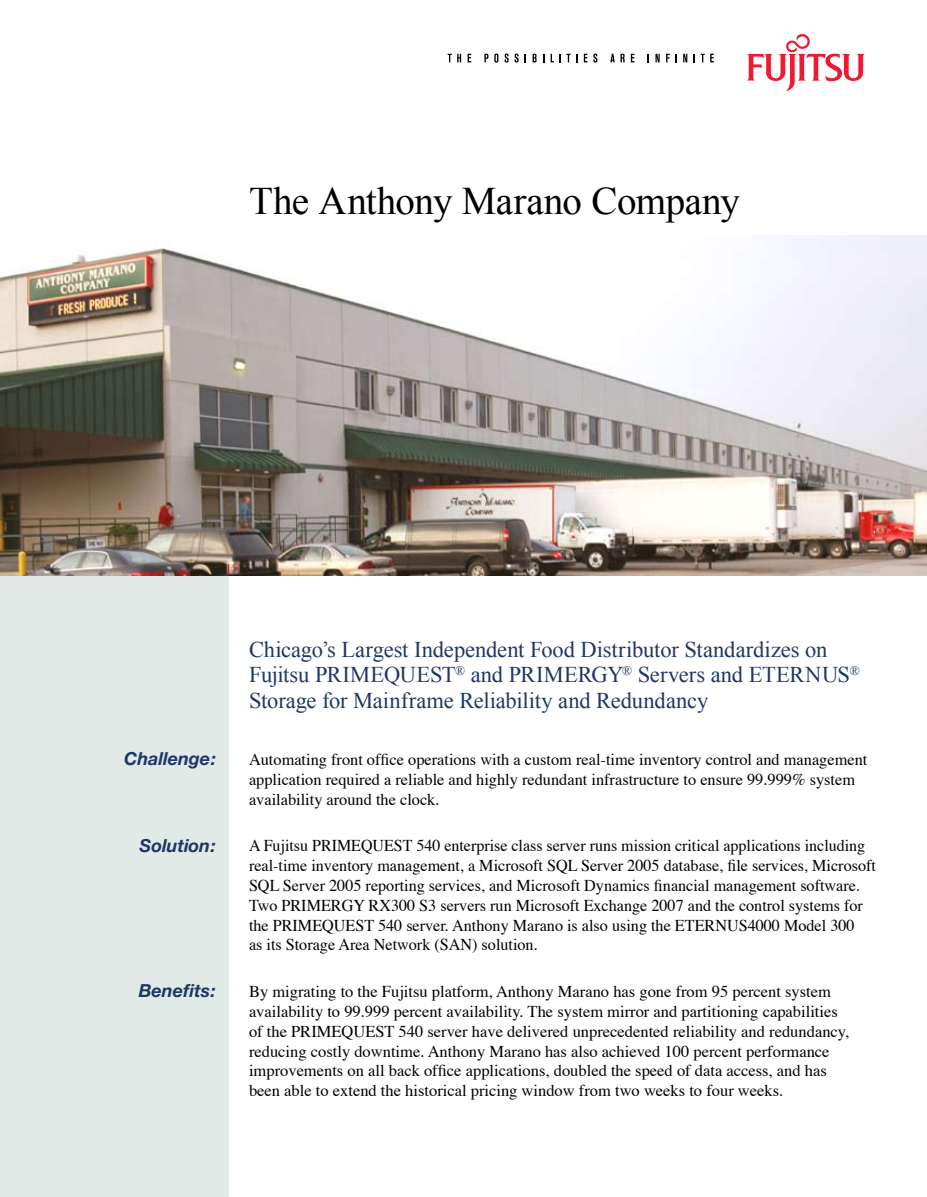
<style>
.page{position:relative;width:927px;height:1197px;background:#fff}
.page>*{position:absolute;margin:0;border:0;box-sizing:border-box;transform-origin:0 0}
.t1{font:39px "Times New Roman";letter-spacing:-.015em;color:#000}
.t2{font:22.5px/25.5px "Times New Roman";letter-spacing:-.005em;color:#1e3767}
.t3{font:italic 700 18px "Helvetica Neue";letter-spacing:-.005em;color:#1e3767}
.t4{font:16.5px/19.8px "Times";color:#000}
</style>
<div class="page">
<svg style="left:747px;top:34px;width:118px;height:57px"></svg>
<svg style="left:448px;top:54px;width:13px;height:8px"></svg>
<svg style="left:468px;top:54px;width:3px;height:8px"></svg>
<svg style="left:484px;top:54px;width:4px;height:8px"></svg>
<svg style="left:494px;top:54px;width:4px;height:9px"></svg>
<svg style="left:505px;top:54px;width:4px;height:9px"></svg>
<svg style="left:515px;top:54px;width:4px;height:9px"></svg>
<svg style="left:533px;top:54px;width:4px;height:8px"></svg>
<svg style="left:560px;top:54px;width:17px;height:8px"></svg>
<svg style="left:584px;top:54px;width:3px;height:8px"></svg>
<svg style="left:593px;top:54px;width:4px;height:9px"></svg>
<svg style="left:610px;top:54px;width:5px;height:8px"></svg>
<svg style="left:621px;top:54px;width:4px;height:8px"></svg>
<svg style="left:631px;top:54px;width:4px;height:8px"></svg>
<svg style="left:655px;top:54px;width:5px;height:8px"></svg>
<svg style="left:666px;top:54px;width:11px;height:8px"></svg>
<svg style="left:683px;top:54px;width:4px;height:8px"></svg>
<svg style="left:701px;top:54px;width:13px;height:8px"></svg>
<img style="left:0;top:235px;width:927px;height:341px">
<div style="left:0;top:577px;width:229px;height:620px;background:#e1eae6"></div>
<h1 class="t1" style="left:249px;top:178px;width:493px">The Anthony Marano Company</h1>
<p class="t3" style="left:124px;top:747px;width:93px">Challenge:</p>
<p class="t3" style="left:140px;top:834px;width:78px">Solution:</p>
<p class="t3" style="left:139px;top:980px;width:79px">Benefits:</p>
<h2 class="t2" style="left:249px;top:636px;width:612px">Chicago’s Largest Independent Food Distributor Standardizes on<br>Fujitsu PRIMEQUEST<sup>®</sup> and PRIMERGY<sup>®</sup> Servers and ETERNUS<sup>®<br></sup>Storage for Mainframe Reliability and Redundancy</h2>
<p class="t4" style="left:249px;top:748px;width:620px">Automating front office operations with a custom real-time inventory control and management application required a reliable and highly redundant infrastructure to ensure 99.999% system availability around the clock.</p>
<p class="t4" style="left:249px;top:835px;width:629px">A Fujitsu PRIMEQUEST 540 enterprise class server runs mission critical applications including real-time inventory management, a Microsoft SQL Server 2005 database, file services, Microsoft SQL Server 2005 reporting services, and Microsoft Dynamics financial management software.<br>Two PRIMERGY RX300 S3 servers run Microsoft Exchange 2007 and the control systems for the PRIMEQUEST 540 server. Anthony Marano is also using the ETERNUS4000 Model 300<br>as its Storage Area Network (SAN) solution.</p>
<p class="t4" style="left:249px;top:980px;width:602px">By migrating to the Fujitsu platform, Anthony Marano has gone from 95 percent system availability to 99.999 percent availability. The system mirror and partitioning capabilities of the PRIMEQUEST 540 server have delivered unprecedented reliability and redundancy, reducing costly downtime. Anthony Marano has also achieved 100 percent performance improvements on all back office applications, doubled the speed of data access, and has been able to extend the historical pricing window from two weeks to four weeks.</p>
</div>
